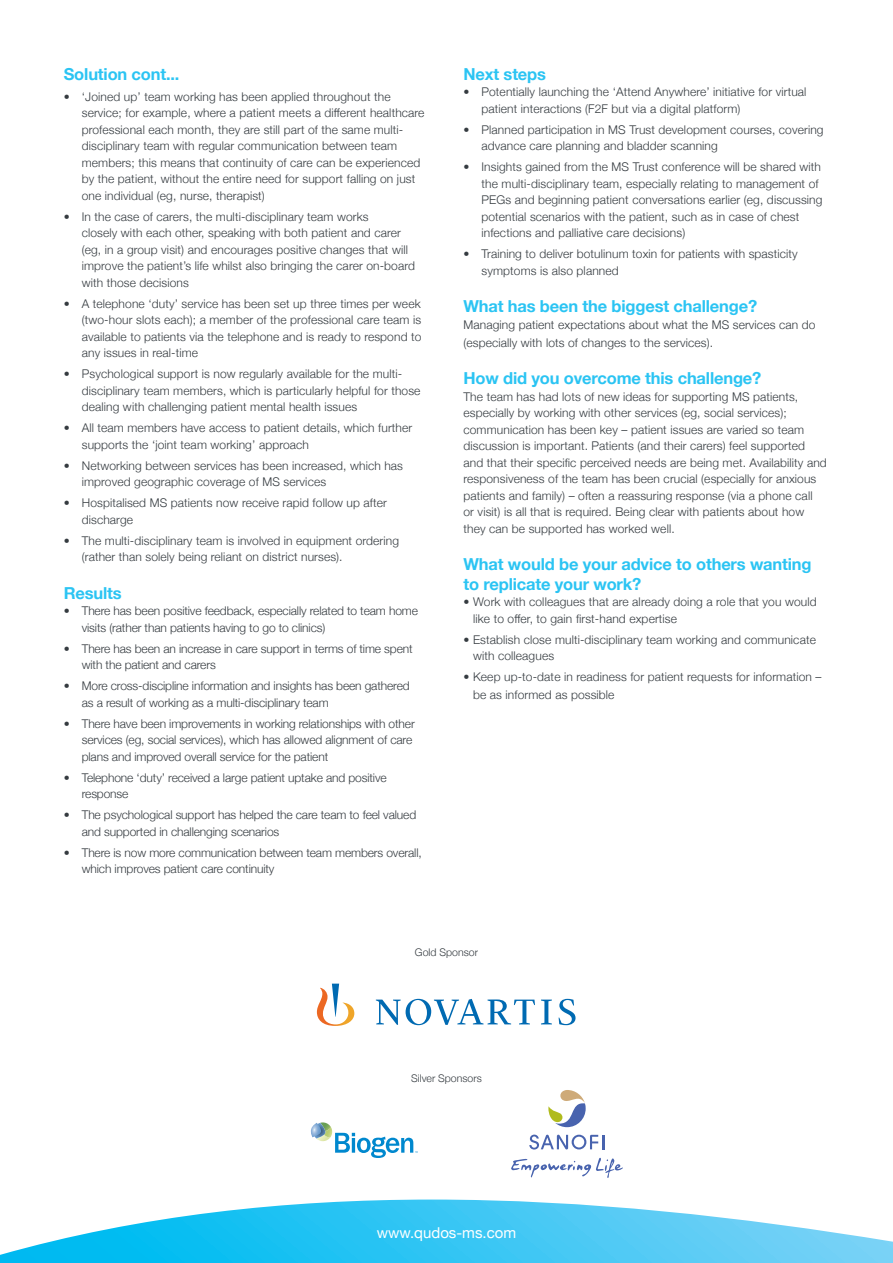
<style>
.page{position:relative;width:893px;height:1263px;background:#fff}
.page>*{position:absolute;margin:0;border:0;box-sizing:border-box;transform-origin:0 0}
.Category_Sub_Head{font:700 16.5px/19.5px "Helvetica Neue";letter-spacing:-.01em;color:#2bc4f3}
.Category_Body_Copy{font:700 16.5px "Helvetica Neue";letter-spacing:-.01em;color:#2bc4f3}
.t1{font:15px "Helvetica Neue";color:#fff}
.Category_Body_Copy-2{font:300 12px/16.5px "Helvetica Neue";letter-spacing:.01em;color:#353b40}
.Category_Body_Copy-3{font:300 12px/16.5px "Helvetica Neue";letter-spacing:-.01em;color:#353b40}
.t2{font:300 10.5px "Helvetica Neue";color:#353b40}
</style>
<div class="page">
<svg style="left:0;top:1199px;width:893px;height:64px"></svg>
<svg style="left:310px;top:1122px;width:108px;height:36px"></svg>
<svg style="left:529px;top:1134px;width:75px;height:15px"></svg>
<svg style="left:548px;top:1090px;width:38px;height:37px"></svg>
<svg style="left:511px;top:1158px;width:112px;height:20px"></svg>
<svg style="left:317px;top:984px;width:258px;height:42px"></svg>
<p class="Category_Body_Copy" style="left:64px;top:61px;width:117px">Solution cont...</p>
<p class="Category_Body_Copy-2" style="left:82px;top:87px;width:344px;text-indent:-18px">• ‘Joined up’ team working has been applied throughout the service; for example, where a patient meets a different healthcare professional each month, they are still part of the same multi&shy;disciplinary team with regular communication between team members; this means that continuity of care can be experienced by the patient, without the entire need for support falling on just one individual (eg, nurse, therapist)</p>
<p class="Category_Body_Copy-2" style="left:82px;top:207px;width:335px;text-indent:-18px">• In the case of carers, the multi-disciplinary team works<br>closely with each other, speaking with both patient and carer (eg, in a group visit) and encourages positive changes that will improve the patient’s life whilst also bringing the carer on-board with those decisions</p>
<p class="Category_Body_Copy-2" style="left:82px;top:294px;width:341px;text-align:justify;text-indent:-18px">• A telephone ‘duty’ service has been set up three times per week (two-hour slots each); a member of the professional care team is available to patients via the telephone and is ready to respond to any issues in real-time</p>
<p class="Category_Body_Copy-2" style="left:82px;top:365px;width:340px;text-indent:-18px">• Psychological support is now regularly available for the multi&shy;disciplinary team members, which is particularly helpful for those dealing with challenging patient mental health issues</p>
<p class="Category_Body_Copy-2" style="left:82px;top:419px;width:332px;text-indent:-18px">• All team members have access to patient details, which further supports the ‘joint team working’ approach</p>
<p class="Category_Body_Copy-2" style="left:82px;top:456px;width:323px;text-indent:-18px">• Networking between services has been increased, which has improved geographic coverage of MS services</p>
<p class="Category_Body_Copy-2" style="left:82px;top:494px;width:307px;text-indent:-18px">• Hospitalised MS patients now receive rapid follow up after discharge</p>
<p class="Category_Body_Copy-2" style="left:82px;top:531px;width:319px;text-indent:-18px">• The multi-disciplinary team is involved in equipment ordering (rather than solely being reliant on district nurses).</p>
<p class="Category_Sub_Head" style="left:64px;top:584px;width:59px">Results</p>
<p class="Category_Body_Copy-3" style="left:82px;top:602px;width:338px;text-indent:-18px">• There has been positive feedback, especially related to team home visits (rather than patients having to go to clinics)</p>
<p class="Category_Body_Copy-3" style="left:82px;top:639px;width:332px;text-indent:-18px">• There has been an increase in care support in terms of time spent with the patient and carers</p>
<p class="Category_Body_Copy-3" style="left:82px;top:677px;width:329px;text-indent:-18px">• More cross-discipline information and insights has been gathered as a result of working as a multi-disciplinary team</p>
<p class="Category_Body_Copy-3" style="left:82px;top:714px;width:334px;text-indent:-18px">• There have been improvements in working relationships with other services (eg, social services), which has allowed alignment of care plans and improved overall service for the patient</p>
<p class="Category_Body_Copy-3" style="left:82px;top:768px;width:306px;text-indent:-18px">• Telephone ‘duty’ received a large patient uptake and positive response</p>
<p class="Category_Body_Copy-3" style="left:82px;top:806px;width:336px;text-indent:-18px">• The psychological support has helped the care team to feel valued and supported in challenging scenarios</p>
<p class="Category_Body_Copy-3" style="left:82px;top:843px;width:342px;text-indent:-18px">• There is now more communication between team members overall, which improves patient care continuity</p>
<p class="Category_Sub_Head" style="left:463px;top:65px;width:84px">Next steps</p>
<p class="Category_Body_Copy-2" style="left:481px;top:83px;width:326px;text-indent:-18px">• Potentially launching the ‘Attend Anywhere’ initiative for virtual patient interactions (F2F but via a digital platform)</p>
<p class="Category_Body_Copy-2" style="left:481px;top:120px;width:344px;text-indent:-18px">• Planned participation in MS Trust development courses, covering advance care planning and bladder scanning</p>
<p class="Category_Body_Copy-2" style="left:481px;top:158px;width:342px;text-indent:-18px">• Insights gained from the MS Trust conference will be shared with the multi-disciplinary team, especially relating to management of PEGs and beginning patient conversations earlier (eg, discussing potential scenarios with the patient, such as in case of chest infections and palliative care decisions)</p>
<p class="Category_Body_Copy-2" style="left:481px;top:245px;width:318px;text-indent:-18px">• Training to deliver botulinum toxin for patients with spasticity symptoms is also planned</p>
<p class="Category_Sub_Head" style="left:463px;top:297px;width:295px">What has been the biggest challenge?</p>
<p class="Category_Body_Copy-2" style="left:463px;top:315px;width:353px;line-height:18px">Managing patient expectations about what the MS services can do (especially with lots of changes to the services).</p>
<p class="Category_Sub_Head" style="left:463px;top:369px;width:299px">How did you overcome this challenge?</p>
<p class="Category_Body_Copy-2" style="left:463px;top:387px;width:365px">The team has had lots of new ideas for supporting MS patients, especially by working with other services (eg, social services); communication has been key – patient issues are varied so team discussion is important. Patients (and their carers) feel supported and that their specific perceived needs are being met. Availability and responsiveness of the team has been crucial (especially for anxious patients and family) – often a reassuring response (via a phone call<br>or visit) is all that is required. Being clear with patients about how they can be supported has worked well.</p>
<p class="Category_Sub_Head" style="left:463px;top:555px;width:350px">What would be your advice to others wanting to replicate your work?</p>
<p class="Category_Body_Copy-2" style="left:473px;top:593px;width:345px;text-indent:-10px">• Work with colleagues that are already doing a role that you would like to offer, to gain first-hand expertise</p>
<p class="Category_Body_Copy-2" style="left:473px;top:630px;width:344px;text-indent:-10px">• Establish close multi-disciplinary team working and communicate with colleagues</p>
<p class="Category_Body_Copy-2" style="left:473px;top:667px;width:350px;line-height:18px;text-indent:-10px">• Keep up-to-date in readiness for patient requests for information – be as informed as possible</p>
<p class="t2" style="left:415px;top:944px;width:65px">Gold Sponsor</p>
<p class="t2" style="left:411px;top:1069px;width:72px">Silver Sponsors</p>
<p class="t1" style="left:377px;top:1222px;width:141px">www.qudos-ms.com</p>
</div>
